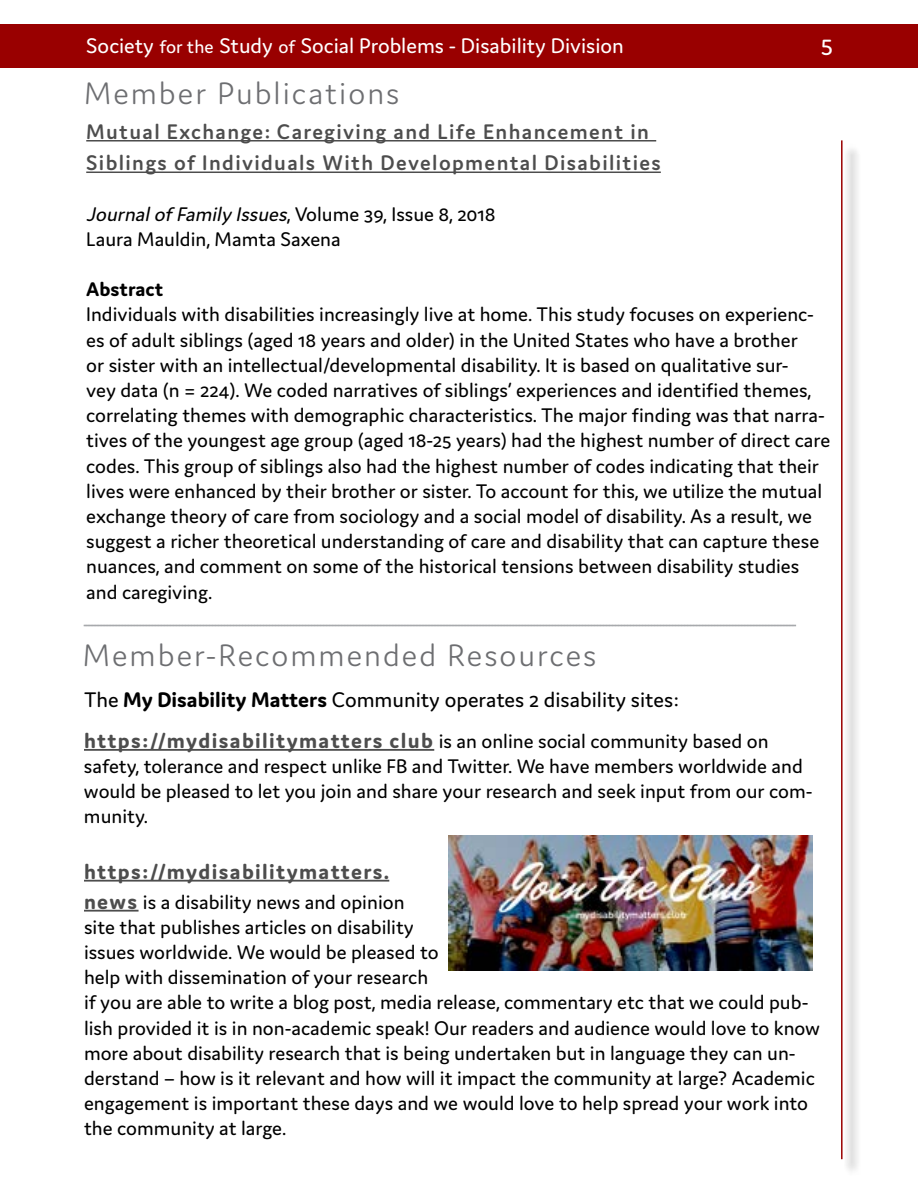
<style>
.page{position:relative;width:918px;height:1188px;background:#fff}
.page>*{position:absolute;margin:0;border:0;box-sizing:border-box;transform-origin:0 0}
.t1{font:300 33px "Domus";letter-spacing:.06em;color:#6d6e71}
.t2{font:27px "Domus";color:#fff}
.t3{font:600 22.5px/31.5px "Domus";letter-spacing:.06em;color:#4d4d4d}
.t4{font:22.5px "Domus";color:#000}
.t5{font:22.5px "Domus";color:#fff}
.t6{font:700 22.5px "Domus";letter-spacing:.06em;color:#4d4d4d}
.t7{font:21px/25.2px "Domus";color:#000}
.t8{font:700 21px "Domus";color:#000}
.s1{font-size:19.5px}
.s2{font-style:italic}
.s3{font-weight:700}
.s4{font-weight:700;font-size:22.5px;color:#4d4d4d}
</style>
<div class="page">
<div style="left:0;top:24px;width:918px;height:44px;background:#900"></div>
<hr style="left:86px;top:140px;width:570px;height:2px;background:#4d4d4d">
<hr style="left:86px;top:172px;width:575px;height:1px;background:#4d4d4d">
<hr style="left:84px;top:749px;width:350px;height:2px;background:#4d4d4d">
<hr style="left:84px;top:880px;width:305px;height:2px;background:#4d4d4d">
<hr style="left:84px;top:910px;width:55px;height:2px;background:#4d4d4d">
<div style="left:844px;top:143px;width:18px;height:1035px;background:#000;opacity:.75"></div>
<hr style="left:841px;top:140px;width:2px;height:1019px;background:#900">
<img style="left:449px;top:836px;width:364px;height:135px">
<svg style="left:84px;top:624px;width:712px;height:3px"></svg>
<p class="t5" style="left:86px;top:33px;width:539px">Society <span class="s1">for the</span> Study <span class="s1">of</span> Social Problems - Disability Division</p>
<p class="t2" style="left:821px;top:29px;width:14px">5</p>
<h1 class="t1" style="left:84px;top:75px;width:317px">Member Publications</h1>
<p class="t3" style="left:86px;top:115px;width:576px">Mutual Exchange: Caregiving and Life Enhancement in<br>Siblings of Individuals With Developmental Disabilities</p>
<p class="t7" style="left:86px;top:201px;width:411px"><span class="s2">Journalof Family Issues</span>, Vo l u m e 3 9, I s s u e 8, 2 01 8<br>Laura Mauldin, Mamta Saxena</p>
<p class="t8" style="left:86px;top:278px;width:79px">Abstract</p>
<p class="t7" style="left:86px;top:302px;width:746px">Individuals with disabilities increasingly live at home. This study focuses on experienc&shy;es of adult siblings (aged 18 years and older) in the United States who have a brother<br>or sister with an intellectual/developmental disability. It is based on qualitative sur-<br>vey data (n = 224). We coded narratives of siblings’ experiences and identified themes, correlating themes with demographic characteristics. The major finding was that narra&shy;tives of the youngest age group (aged 18-25 years) had the highest number of direct care codes. This group of siblings also had the highest number of codes indicating that their lives were enhanced by their brother or sister. To account for this, we utilize the mutual exchange theory of care from sociology and a social model of disability. As a result, we suggest a richer theoretical understanding of care and disability that can capture these nuances, and comment on some of the historical tensions between disability studies and caregiving.</p>
<h1 class="t1" style="left:83px;top:637px;width:515px">Member-Recommended Resources</h1>
<p class="t4" style="left:84px;top:688px;width:597px">The <span class="s3">My Disability Matters</span> Community operates 2 disability sites:</p>
<p class="t7" style="left:84px;top:728px;width:730px"><span class="s4">https://mydisabilitymatters club</span> is an online social community based on safety, tolerance and respect unlike FB and Twitter. We have members worldwide and would be pleased to let you join and share your research and seek input from our com&shy;munity.</p>
<p class="t6" style="left:84px;top:859px;width:307px">https://mydisabilitymatters.</p>
<p class="t7" style="left:84px;top:889px;width:738px"><span class="s4">news</span> is a disability news and opinion<br>site that publishes articles on disability<br>issues worldwide. We would be pleased to<br>help with dissemination of your research<br>if you are able to write a blog post, media release, commentary etc that we could pub&shy;lish provided it is in non-academic speak! Our readers and audience would love to know more about disability research that is being undertaken but in language they can un&shy;derstand – how is it relevant and how will it impact the community at large? Academic engagement is important these days and we would love to help spread your work into the community at large.</p>
</div>
